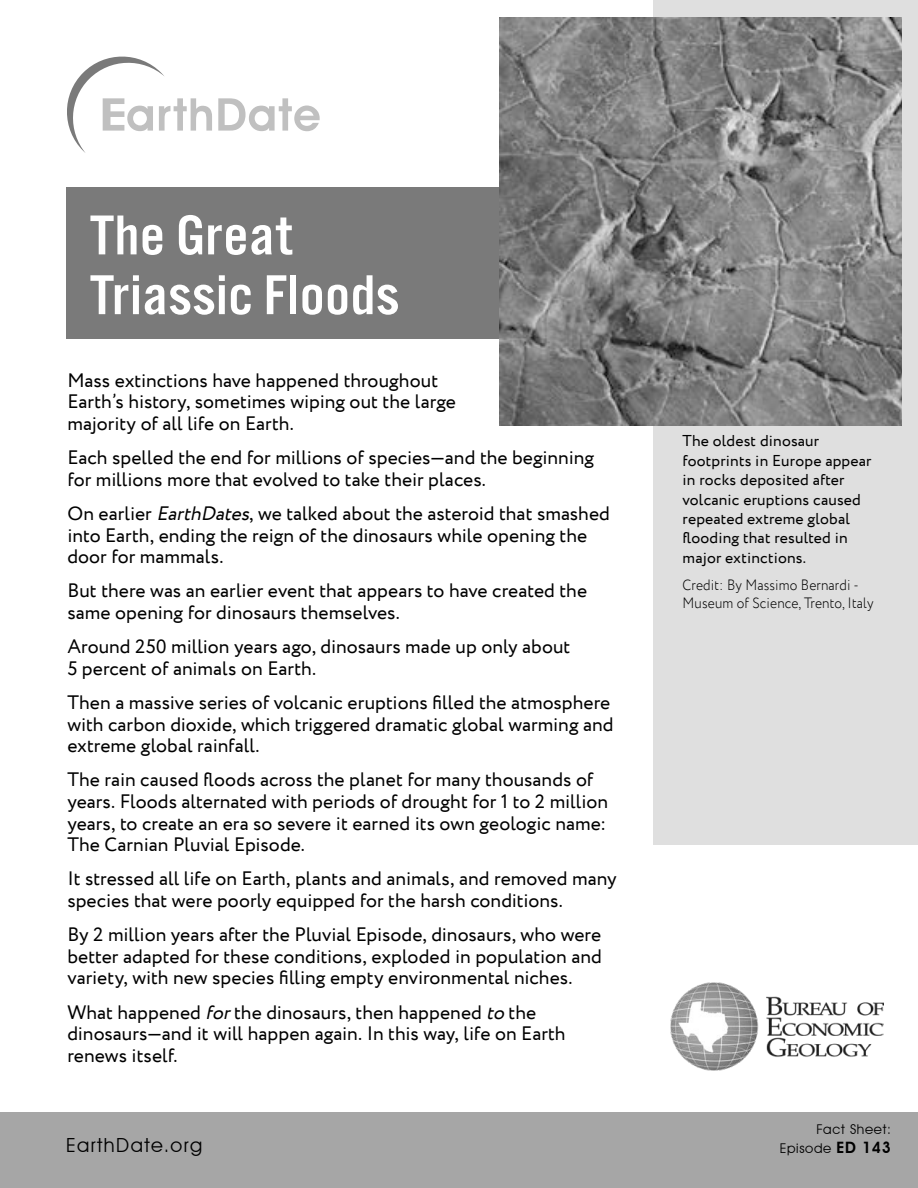
<style>
.page{position:relative;width:918px;height:1188px;background:#fff}
.page>*{position:absolute;margin:0;border:0;box-sizing:border-box;transform-origin:0 0}
.t1{font:58.35px/59.8px "Alternate Got No 3 D";letter-spacing:.01em;color:#fff;scale:1.1 1}
.t2{font:19.5px/21.6px "Circe";color:#000}
.t3{font:19.5px "Avant Garde IT Cby BT";letter-spacing:.075em;color:#000}
.t4{font:15.75px/19.5px "Circe";letter-spacing:.01em;color:#000}
.t5{font:300 15px/18px "Circe";letter-spacing:.01em;color:#000;scale:.9 1}
.t6{font:13.5px/18.9px "Avant Garde IT Cby BT";letter-spacing:.05em;color:#000;text-align:right}
.s1{font-style:italic}
.s2{font-weight:600;font-size:15.75px}
</style>
<div class="page">
<div style="left:66px;top:187px;width:524px;height:152px;background:#7a7a7a"></div>
<div style="left:653px;top:0;width:265px;height:845px;background:#dfdfdf"></div>
<svg style="left:67px;top:56px;width:145px;height:97px"></svg>
<svg style="left:218px;top:98px;width:102px;height:33px"></svg>
<img style="left:671px;top:983px;width:213px;height:88px">
<div style="left:0;top:1112px;width:918px;height:76px;background:#a6a6a6"></div>
<img style="left:500px;top:17px;width:402px;height:409px">
<h1 class="t1" style="left:90px;top:205px;width:283px">The Great<br>Triassic Floods</h1>
<p class="t2" style="left:67px;top:370px;width:390px">Mass extinctions have happened throughout<br>Earth’s history, sometimes wiping out the large majority of all life on Earth.</p>
<p class="t2" style="left:67px;top:447px;width:528px">Each spelled the end for millions of species—and the beginning for millions more that evolved to take their places.</p>
<p class="t2" style="left:67px;top:503px;width:544px">On earlier <span class="s1">EarthDates</span>, we talked about the asteroid that smashed into Earth, ending the reign of the dinosaurs while opening the door for mammals.</p>
<p class="t2" style="left:67px;top:581px;width:521px">But there was an earlier event that appears to have created the same opening for dinosaurs themselves.</p>
<p class="t2" style="left:67px;top:636px;width:505px">Around 250 million years ago, dinosaurs made up only about<br>5 percent of animals on Earth.</p>
<p class="t2" style="left:67px;top:692px;width:548px">Then a massive series of volcanic eruptions filled the atmosphere with carbon dioxide, which triggered dramatic global warming and extreme global rainfall.</p>
<p class="t2" style="left:67px;top:770px;width:542px">The rain caused floods across the planet for many thousands of years. Floods alternated with periods of drought for 1 to 2 million years, to create an era so severe it earned its own geologic name:<br>The Carnian Pluvial Episode.</p>
<p class="t2" style="left:67px;top:869px;width:551px">It stressed all life on Earth, plants and animals, and removed many species that were poorly equipped for the harsh conditions.</p>
<p class="t2" style="left:67px;top:924px;width:536px;text-align:justify">By 2 million years after the Pluvial Episode, dinosaurs, who were better adapted for these conditions, exploded in population and variety, with new species filling empty environmental niches.</p>
<p class="t2" style="left:67px;top:1002px;width:500px">What happened <span class="s1">for</span>the dinosaurs, then happened <span class="s1">to</span> the dinosaurs—and it will happen again. In this way, life on Earth renews itself.</p>
<p class="t3" style="left:66px;top:1134px;width:138px">EarthDate.org</p>
<p class="t4" style="left:683px;top:432px;width:190px">The oldest dinosaur footprints in Europe appear in rocks deposited after volcanic eruptions caused repeated extreme global flooding that resulted in major extinctions.</p>
<p class="t5" style="left:683px;top:576px;width:214px">Credit: By Massimo Bernardi -<br>Museum of Science, Trento, Italy</p>
<p class="t6" style="left:780px;top:1120px;width:113px">Fact Sheet:<br>Episode <span class="s2">ED 143</span></p>
</div>
